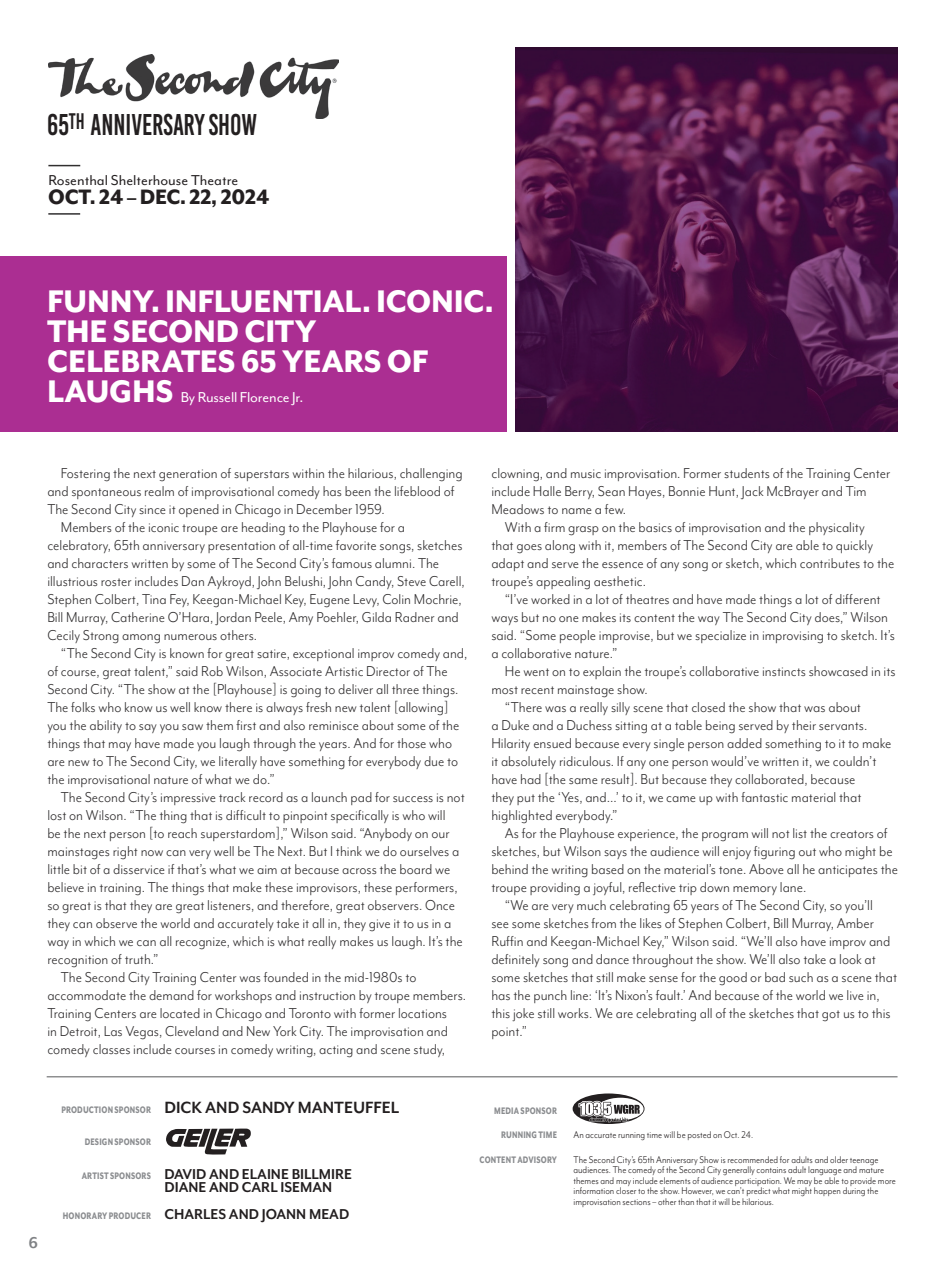
<style>
.page{position:relative;width:945px;height:1269px;background:#fff}
.page>*{position:absolute;margin:0;border:0;box-sizing:border-box;transform-origin:0 0}
.t1{font:800 36px/30px "Mr Eaves Mod OT";letter-spacing:-.01em;color:#fff;scale:.95 1}
.t2{font:30px "Bebas Kai";color:#231f20;scale:.88 1}
.t3{font:800 24px "Mr Eaves Mod OT";letter-spacing:-.01em;color:#231f20;scale:.95 1}
.t4{font:700 18.75px "Mr Eaves Mod OT";color:#231f20;scale:.95 1}
.t5{font:700 18px "Mr Eaves Mod OT";color:#808285}
.t6{font:16.5px "Mr Eaves Mod OT";color:#312f30;scale:.95 1}
.t7{font:700 16.5px/13.5px "Mr Eaves Mod OT";color:#231f20;scale:.95 1}
.t8{font:16.5px "Mr Eaves Mod OT";color:#231f20}
.t9{font:16.5px "Mr Eaves Mod OT";letter-spacing:-.01em;color:#fff}
.t10{font:11.25px/10.5px "Mr Eaves Mod OT";color:#231f20;scale:.9 1}
.t11{font:800 10.8px "Mr Eaves Mod OT";letter-spacing:.02em;color:#8a8c8f;scale:.75 1}
.s1{font-weight:800;font-size:36px}
.s2{font-weight:800;font-size:10.8px;color:#8a8c8f}
</style>
<div class="page">
<hr style="left:47px;top:1076px;width:851px;height:1px;background:#57585a">
<div style="left:0;top:256px;width:507px;height:175px;background:#ab2e92"></div>
<hr style="left:48px;top:165px;width:32px;height:1px;background:#312f30">
<hr style="left:48px;top:213px;width:32px;height:2px;background:#312f30">
<img style="left:515px;top:47px;width:383px;height:384px">
<img style="left:48px;top:55px;width:291px;height:64px">
<svg style="left:166px;top:1128px;width:85px;height:27px"></svg>
<svg style="left:573px;top:1094px;width:72px;height:30px"></svg>
<h2 class="t2" style="left:47px;top:108px;width:240px">65<sup>TH</sup> ANNIVERSARY SHOW</h2>
<p class="t8" style="left:48px;top:171px;width:191px">Rosenthal Shelterhouse Theatre</p>
<h3 class="t3" style="left:48px;top:183px;width:234px">OCT. 24 – DEC. 22, 2024</h3>
<h1 class="t1" style="left:47px;top:285px;width:471px">FUNNY. INFLUENTIAL. ICONIC.<br>THE SECOND CITY<br>CELEBRATES 65 YEARS OF</h1>
<p class="t9" style="left:47px;top:388px;width:258px"><span class="s1">LAUGHS</span> By Russell Florence Jr.</p>
<p class="t6" style="left:61px;top:464px;width:425px">Fostering the next generation of superstars within the hilarious, challenging</p>
<p class="t6" style="left:47px;top:482px;width:430px">and spontaneous realm of improvisational comedy has been the lifeblood of</p>
<p class="t6" style="left:47px;top:500px;width:357px">The Second City since it opened in Chicago in December 1959.</p>
<p class="t6" style="left:61px;top:518px;width:364px">Members of the iconic troupe are heading to the Playhouse for a</p>
<p class="t6" style="left:47px;top:536px;width:439px">celebratory, 65th anniversary presentation of all-time favorite songs, sketches</p>
<p class="t6" style="left:47px;top:554px;width:414px">and characters written by some of The Second City’s famous alumni. The</p>
<p class="t6" style="left:47px;top:572px;width:441px">illustrious roster includes Dan Aykroyd, John Belushi, John Candy, Steve Carell,</p>
<p class="t6" style="left:47px;top:590px;width:438px">Stephen Colbert, Tina Fey, Keegan-Michael Key, Eugene Levy, Colin Mochrie,</p>
<p class="t6" style="left:47px;top:608px;width:435px">Bill Murray, Catherine O’Hara, Jordan Peele, Amy Poehler, Gilda Radner and</p>
<p class="t6" style="left:47px;top:626px;width:222px">Cecily Strong among numerous others.</p>
<p class="t6" style="left:61px;top:644px;width:430px">“The Second City is known for great satire, exceptional improv comedy and,</p>
<p class="t6" style="left:47px;top:662px;width:423px">of course, great talent,” said Rob Wilson, Associate Artistic Director of The</p>
<p class="t6" style="left:47px;top:680px;width:434px">Second City. “The show at the [Playhouse] is going to deliver all three things.</p>
<p class="t6" style="left:47px;top:698px;width:424px">The folks who know us well know there is always fresh new talent [allowing]</p>
<p class="t6" style="left:47px;top:716px;width:435px">you the ability to say you saw them first and also reminisce about some of the</p>
<p class="t6" style="left:47px;top:734px;width:428px">things that may have made you laugh through the years. And for those who</p>
<p class="t6" style="left:47px;top:752px;width:434px">are new to The Second City, we literally have something for everybody due to</p>
<p class="t6" style="left:47px;top:770px;width:241px">the improvisational nature of what we do.”</p>
<p class="t6" style="left:61px;top:788px;width:427px">The Second City’s impressive track record as a launch pad for success is not</p>
<p class="t6" style="left:47px;top:806px;width:421px">lost on Wilson. “The thing that is difficult to pinpoint specifically is who will</p>
<p class="t6" style="left:47px;top:824px;width:425px">be the next person [to reach superstardom],” Wilson said. “Anybody on our</p>
<p class="t6" style="left:47px;top:842px;width:435px">mainstages right now can very well be The Next. But I think we do ourselves a</p>
<p class="t6" style="left:47px;top:860px;width:426px">little bit of a disservice if that’s what we aim at because across the board we</p>
<p class="t6" style="left:47px;top:878px;width:434px">believe in training. The things that make these improvisors, these performers,</p>
<p class="t6" style="left:47px;top:896px;width:431px">so great is that they are great listeners, and therefore, great observers. Once</p>
<p class="t6" style="left:47px;top:914px;width:427px">they can observe the world and accurately take it all in, they give it to us in a</p>
<p class="t6" style="left:47px;top:932px;width:439px">way in which we can all recognize, which is what really makes us laugh. It’s the</p>
<p class="t6" style="left:47px;top:950px;width:119px">recognition of truth.”</p>
<p class="t6" style="left:61px;top:968px;width:376px">The Second City Training Center was founded in the mid-1980s to</p>
<p class="t6" style="left:47px;top:986px;width:442px">accommodate the demand for workshops and instruction by troupe members.</p>
<p class="t6" style="left:47px;top:1004px;width:422px">Training Centers are located in Chicago and Toronto with former locations</p>
<p class="t6" style="left:47px;top:1022px;width:423px">in Detroit, Las Vegas, Cleveland and New York City. The improvisation and</p>
<p class="t6" style="left:47px;top:1040px;width:420px">comedy classes include courses in comedy writing, acting and scene study,</p>
<p class="t6" style="left:491px;top:464px;width:422px">clowning, and music improvisation. Former students of the Training Center</p>
<p class="t6" style="left:491px;top:482px;width:397px">include Halle Berry, Sean Hayes, Bonnie Hunt, Jack McBrayer and Tim</p>
<p class="t6" style="left:491px;top:500px;width:143px">Meadows to name a few.</p>
<p class="t6" style="left:505px;top:518px;width:380px">With a firm grasp on the basics of improvisation and the physicality</p>
<p class="t6" style="left:491px;top:536px;width:403px">that goes along with it, members of The Second City are able to quickly</p>
<p class="t6" style="left:491px;top:554px;width:426px">adapt and serve the essence of any song or sketch, which contributes to the</p>
<p class="t6" style="left:491px;top:572px;width:164px">troupe’s appealing aesthetic.</p>
<p class="t6" style="left:505px;top:590px;width:397px">“I’ve worked in a lot of theatres and have made things a lot of different</p>
<p class="t6" style="left:491px;top:608px;width:419px">ways but no one makes its content the way The Second City does,” Wilson</p>
<p class="t6" style="left:491px;top:626px;width:426px">said. “Some people improvise, but we specialize in improvising to sketch. It’s</p>
<p class="t6" style="left:491px;top:644px;width:134px">a collaborative nature.”</p>
<p class="t6" style="left:505px;top:662px;width:413px">He went on to explain the troupe’s collaborative instincts showcased in its</p>
<p class="t6" style="left:491px;top:680px;width:166px">most recent mainstage show.</p>
<p class="t6" style="left:505px;top:698px;width:376px">“There was a really silly scene that closed the show that was about</p>
<p class="t6" style="left:491px;top:716px;width:397px">a Duke and a Duchess sitting at a table being served by their servants.</p>
<p class="t6" style="left:491px;top:734px;width:423px">Hilarity ensued because every single person added something to it to make</p>
<p class="t6" style="left:491px;top:752px;width:407px">it absolutely ridiculous. If any one person would’ve written it, we couldn’t</p>
<p class="t6" style="left:491px;top:770px;width:385px">have had [the same result]. But because they collaborated, because</p>
<p class="t6" style="left:491px;top:788px;width:391px">they put the ‘Yes, and…’ to it, we came up with fantastic material that</p>
<p class="t6" style="left:491px;top:806px;width:134px">highlighted everybody.”</p>
<p class="t6" style="left:505px;top:824px;width:404px">As for the Playhouse experience, the program will not list the creators of</p>
<p class="t6" style="left:491px;top:842px;width:424px">sketches, but Wilson says the audience will enjoy figuring out who might be</p>
<p class="t6" style="left:491px;top:860px;width:430px">behind the writing based on the material’s tone. Above all he anticipates the</p>
<p class="t6" style="left:491px;top:878px;width:333px">troupe providing a joyful, reflective trip down memory lane.</p>
<p class="t6" style="left:505px;top:896px;width:389px">“We are very much celebrating 65 years of The Second City, so you’ll</p>
<p class="t6" style="left:491px;top:914px;width:404px">see some sketches from the likes of Stephen Colbert, Bill Murray, Amber</p>
<p class="t6" style="left:491px;top:932px;width:422px">Ruffin and Keegan-Michael Key,” Wilson said. “We’ll also have improv and</p>
<p class="t6" style="left:491px;top:950px;width:406px">definitely song and dance throughout the show. We’ll also take a look at</p>
<p class="t6" style="left:491px;top:968px;width:429px">some sketches that still make sense for the good or bad such as a scene that</p>
<p class="t6" style="left:491px;top:986px;width:410px">has the punch line: ‘It’s Nixon’s fault.’ And because of the world we live in,</p>
<p class="t6" style="left:491px;top:1004px;width:422px">this joke still works. We are celebrating all of the sketches that got us to this</p>
<p class="t6" style="left:491px;top:1022px;width:39px">point.”</p>
<p class="t5" style="left:28px;top:1233px;width:11px">6</p>
<p class="t4" style="left:61px;top:1097px;width:357px"><span class="s2">PRODUCTION SPONSOR</span> DICK AND SANDY MANTEUFFEL</p>
<p class="t11" style="left:85px;top:1136px;width:90px">DESIGN SPONSOR</p>
<p class="t7" style="left:164px;top:1167px;width:199px;text-indent:-83px"><span class="s2">ARTIST SPONSORS</span> DAVID AND ELAINE BILLMIRE<br>DIANE AND CARL ISEMAN</p>
<p class="t7" style="left:63px;top:1207px;width:303px"><span class="s2">HONORARY PRODUCER</span> CHARLES AND JOANN MEAD</p>
<p class="t11" style="left:494px;top:1105px;width:85px">MEDIA SPONSOR</p>
<p class="t11" style="left:501px;top:1129px;width:76px">RUNNING TIME</p>
<p class="t10" style="left:574px;top:1130px;width:201px">An accurate running time will be posted on Oct. 24.</p>
<p class="t11" style="left:480px;top:1153px;width:105px">CONTENT ADVISORY</p>
<p class="t10" style="left:574px;top:1154px;width:360px">The Second City’s 65th Anniversary Show is recommended for adults and older teenage audiences. The comedy of the Second City generally contains adult language and mature themes and may include elements of audience participation. We may be able to provide more information closer to the show. However, we can’t predict what might happen during the improvisation sections – other than that it will be hilarious.</p>
</div>
